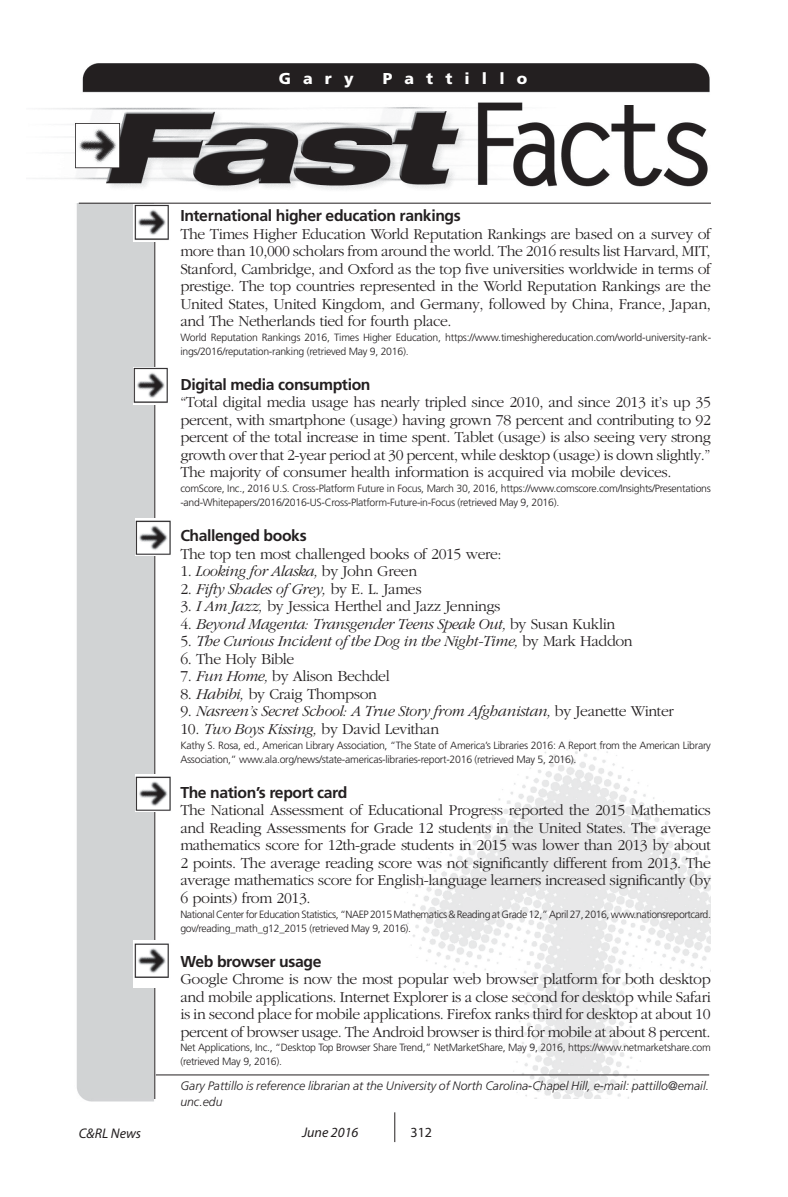
<style>
.page{position:relative;width:788px;height:1197px;background:#fff}
.page>*{position:absolute;margin:0;border:0;box-sizing:border-box;transform-origin:0 0}
.t1{font:300 15.75px/17.5px "Garamond";letter-spacing:-.025em;color:#231f20;text-align:justify}
.t2{font:italic 300 15.75px "Garamond";letter-spacing:-.025em;color:#231f20}
.t3{font:700 15.75px "Frutiger";letter-spacing:-.025em;color:#231f20}
.t4{font:900 15.75px "Frutiger";letter-spacing:.77em;color:#fff}
.t5{font:italic 14px "Myriad Pro";color:#231f20}
.t6{font:14px "Myriad Pro";color:#231f20}
.t7{font:italic 300 12.25px/15.8px "Frutiger";color:#231f20}
.t8{font:300 10.5px/14px "Frutiger";letter-spacing:-.025em;color:#231f20}
.s1{font-style:normal}
.s2{font-style:italic}
</style>
<div class="page">
<hr style="left:394px;top:1112px;width:1px;height:30px;background:#231f20">
<img style="left:76px;top:202px;width:101px;height:900px">
<img style="left:392px;top:743px;width:318px;height:356px">
<hr style="left:156px;top:1074px;width:553px;height:1px;background:#231f20">
<img style="left:33px;top:63px;width:677px;height:127px">
<hr style="left:79px;top:203px;width:631px;height:1px;background:#231f20">
<hr style="left:154px;top:205px;width:1px;height:894px;background:#231f20">
<img style="left:134px;top:205px;width:38px;height:36px">
<img style="left:136px;top:519px;width:37px;height:36px">
<img style="left:133px;top:368px;width:38px;height:36px">
<img style="left:136px;top:775px;width:37px;height:36px">
<img style="left:134px;top:940px;width:37px;height:47px">
<p class="t4" style="left:279px;top:69px;width:76px">Gary</p>
<p class="t4" style="left:383px;top:69px;width:146px">Pattillo</p>
<p class="t3" style="left:180px;top:206px;width:282px">International higher education rankings</p>
<p class="t1" style="left:180px;top:225px;width:532px">The Times Higher Education World Reputation Rankings are based on a survey of more than 10,000 scholars from around the world. The 2016 results list Harvard, MIT, Stanford, Cambridge, and Oxford as the top five universities worldwide in terms of prestige. The top countries represented in the World Reputation Rankings are the United States, United Kingdom, and Germany, followed by China, France, Japan, and The Netherlands tied for fourth place.</p>
<p class="t8" style="left:180px;top:331px;width:532px">World Reputation Rankings 2016, Times Higher Education, https://www.timeshighereducation.com/world-university-rank&shy;ings/2016/reputation-ranking (retrieved May 9, 2016).</p>
<p class="t3" style="left:180px;top:375px;width:192px">Digital media consumption</p>
<p class="t1" style="left:180px;top:394px;width:532px">“Total digital media usage has nearly tripled since 2010, and since 2013 it’s up 35 percent, with smartphone (usage) having grown 78 percent and contributing to 92 percent of the total increase in time spent. Tablet (usage) is also seeing very strong growth over that 2-year period at 30 percent, while desktop (usage) is down slightly.” The majority of consumer health information is acquired via mobile devices.</p>
<p class="t8" style="left:180px;top:482px;width:532px">comScore, Inc., 2016 U.S. Cross-Platform Future in Focus, March 30, 2016, https://www.comscore.com/Insights/Presentations -and-Whitepapers/2016/2016-US-Cross-Platform-Future-in-Focus (retrieved May 9, 2016).</p>
<p class="t3" style="left:180px;top:527px;width:128px">Challenged books</p>
<p class="t1" style="left:180px;top:545px;width:323px">The top ten most challenged books of 2015 were:</p>
<p class="t2" style="left:180px;top:563px;width:238px"><span class="s1">1.</span> Looking for Alaska, <span class="s1">by John Green</span></p>
<p class="t2" style="left:180px;top:581px;width:243px"><span class="s1">2.</span> Fifty Shades of Grey, <span class="s1">by E. L. James</span></p>
<p class="t1" style="left:180px;top:598px;width:322px">3. <span class="s2">I Am Jazz,</span> by Jessica Herthel and Jazz Jennings</p>
<p class="t2" style="left:180px;top:616px;width:436px"><span class="s1">4.</span> Beyond Magenta: Transgender Teens Speak Out, <span class="s1">by Susan Kuklin</span></p>
<p class="t2" style="left:180px;top:633px;width:454px"><span class="s1">5.</span> The Curious Incident of the Dog in the Night-Time, <span class="s1">by Mark Haddon</span></p>
<p class="t1" style="left:180px;top:650px;width:116px">6. The Holy Bible</p>
<p class="t1" style="left:180px;top:668px;width:211px">7. <span class="s2">Fun Home,</span> by Alison Bechdel</p>
<p class="t1" style="left:180px;top:685px;width:198px">8. <span class="s2">Habibi,</span> by Craig Thompson</p>
<p class="t2" style="left:180px;top:703px;width:495px"><span class="s1">9.</span> Nasreen’s Secret School: A True Story from Afghanistan, <span class="s1">by Jeanette Winter</span></p>
<p class="t1" style="left:180px;top:720px;width:260px">10. <span class="s2">Two Boys Kissing,</span> by David Levithan</p>
<p class="t8" style="left:180px;top:738px;width:532px">Kathy S. Rosa, ed., American Library Association, “The State of America’s Libraries 2016: A Report from the American Library<br>Association,” www.ala.org/news/state-americas-libraries-report-2016 (retrieved May 5, 2016).</p>
<p class="t3" style="left:180px;top:783px;width:168px">The nation’s report card</p>
<p class="t1" style="left:180px;top:802px;width:532px">The National Assessment of Educational Progress reported the 2015 Mathematics and Reading Assessments for Grade 12 students in the United States. The average mathematics score for 12th-grade students in 2015 was lower than 2013 by about 2 points. The average reading score was not significantly different from 2013. The average mathematics score for English-language learners increased significantly (by 6 points) from 2013.</p>
<p class="t8" style="left:180px;top:907px;width:532px">National Center for Education Statistics, “NAEP 2015 Mathematics &amp; Reading at Grade 12,” April 27, 2016, www.nationsreportcard. gov/reading_math_g12_2015 (retrieved May 9, 2016).</p>
<p class="t3" style="left:180px;top:952px;width:143px">Web browser usage</p>
<p class="t1" style="left:180px;top:971px;width:532px">Google Chrome is now the most popular web browser platform for both desktop and mobile applications. Internet Explorer is a close second for desktop while Safari is in second place for mobile applications. Firefox ranks third for desktop at about 10 percent of browser usage. The Android browser is third for mobile at about 8 percent.</p>
<p class="t8" style="left:180px;top:1041px;width:532px">Net Applications, Inc., “Desktop Top Browser Share Trend,” NetMarketShare, May 9, 2016, https://www.netmarketshare.com (retrieved May 9, 2016).</p>
<p class="t7" style="left:180px;top:1078px;width:530px">Gary Pattillo is reference librarian at the University of North Carolina-Chapel Hill, e-mail: pattillo@email. unc.edu</p>
<p class="t5" style="left:79px;top:1124px;width:64px">C&amp;RL News</p>
<p class="t5" style="left:302px;top:1124px;width:58px">June 2016</p>
<p class="t6" style="left:410px;top:1124px;width:23px">312</p>
</div>
